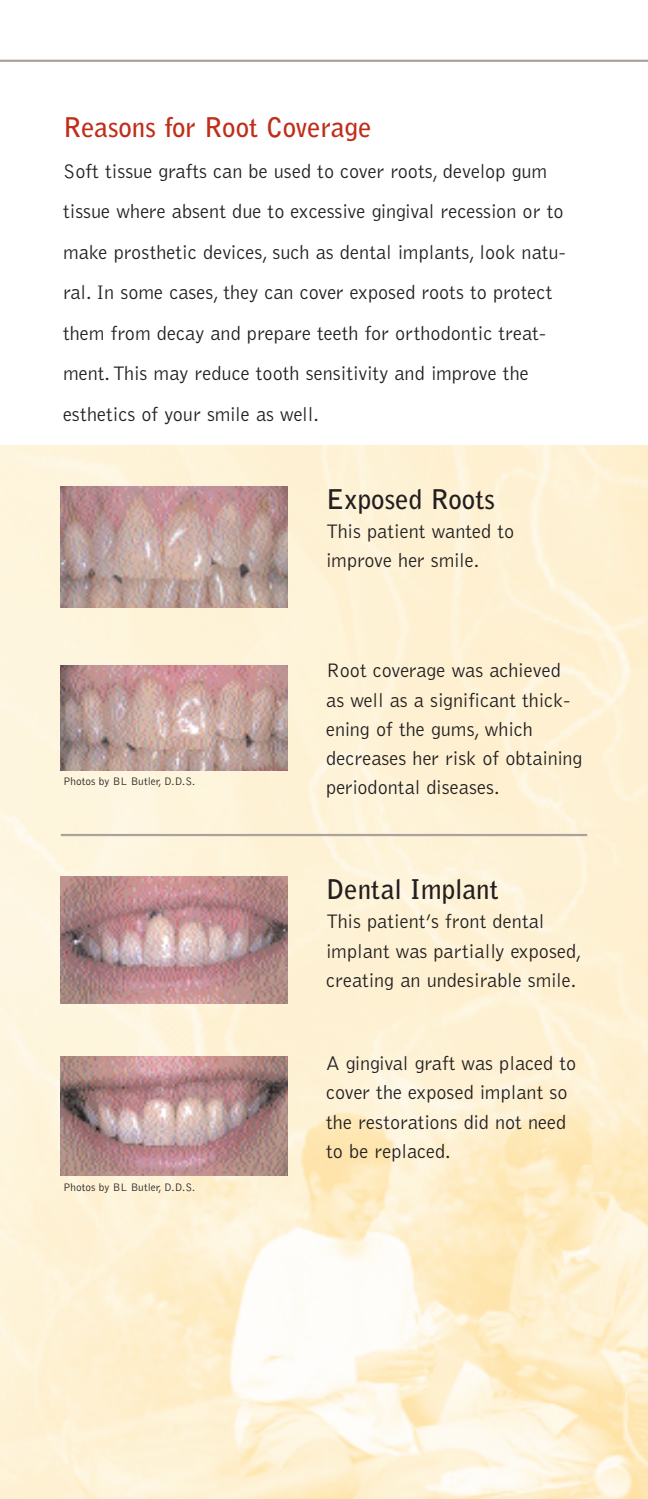
<style>
.page{position:relative;width:648px;height:1499px;background:#fff}
.page>*{position:absolute;margin:0;border:0;box-sizing:border-box;transform-origin:0 0}
.t1{font:700 27px "Bell Gothic";color:#231f20}
.t2{font:700 27px "Bell Gothic";color:#c02d19}
.t3{font:300 20.25px/29.2px "Bell Gothic";color:#231f20}
.t4{font:300 11.25px "Bell Gothic";color:#231f20}
</style>
<div class="page">
<img style="left:0;top:446px;width:648px;height:1052px">
<img style="left:61px;top:665px;width:227px;height:106px">
<img style="left:61px;top:486px;width:227px;height:121px">
<img style="left:61px;top:1056px;width:227px;height:119px">
<img style="left:61px;top:876px;width:227px;height:127px">
<hr style="left:61px;top:834px;width:526px;height:2px;background:#aba39b">
<hr style="left:0;top:60px;width:648px;height:2px;background:#aba39b">
<h1 class="t2" style="left:63px;top:117px;width:310px">Reasons for Root Coverage</h1>
<p class="t3" style="left:63px;top:152px;width:504px;line-height:40.5px">Soft tissue grafts can be used to cover roots, develop gum tissue where absent due to excessive gingival recession or to make prosthetic devices, such as dental implants, look natu&shy;ral. In some cases, they can cover exposed roots to protect them from decay and prepare teeth for orthodontic treat&shy;ment.This may reduce tooth sensitivity and improve the esthetics of your smile as well.</p>
<p class="t4" style="left:63px;top:776px;width:134px">Photos by BL Butler, D.D.S.</p>
<p class="t4" style="left:63px;top:1182px;width:134px">Photos by BL Butler, D.D.S.</p>
<h1 class="t1" style="left:326px;top:488px;width:170px">Exposed Roots</h1>
<p class="t3" style="left:326px;top:518px;width:190px">This patient wanted to improve her smile.</p>
<p class="t3" style="left:326px;top:657px;width:258px">Root coverage was achieved as well as a significant thick&shy;ening of the gums, which decreases her risk of obtaining periodontal diseases.</p>
<h1 class="t1" style="left:326px;top:879px;width:174px">Dental Implant</h1>
<p class="t3" style="left:326px;top:908px;width:257px">This patient’s front dental implant was partially exposed, creating an undesirable smile.</p>
<p class="t3" style="left:326px;top:1050px;width:251px">A gingival graft was placed to cover the exposed implant so the restorations did not need to be replaced.</p>
</div>
